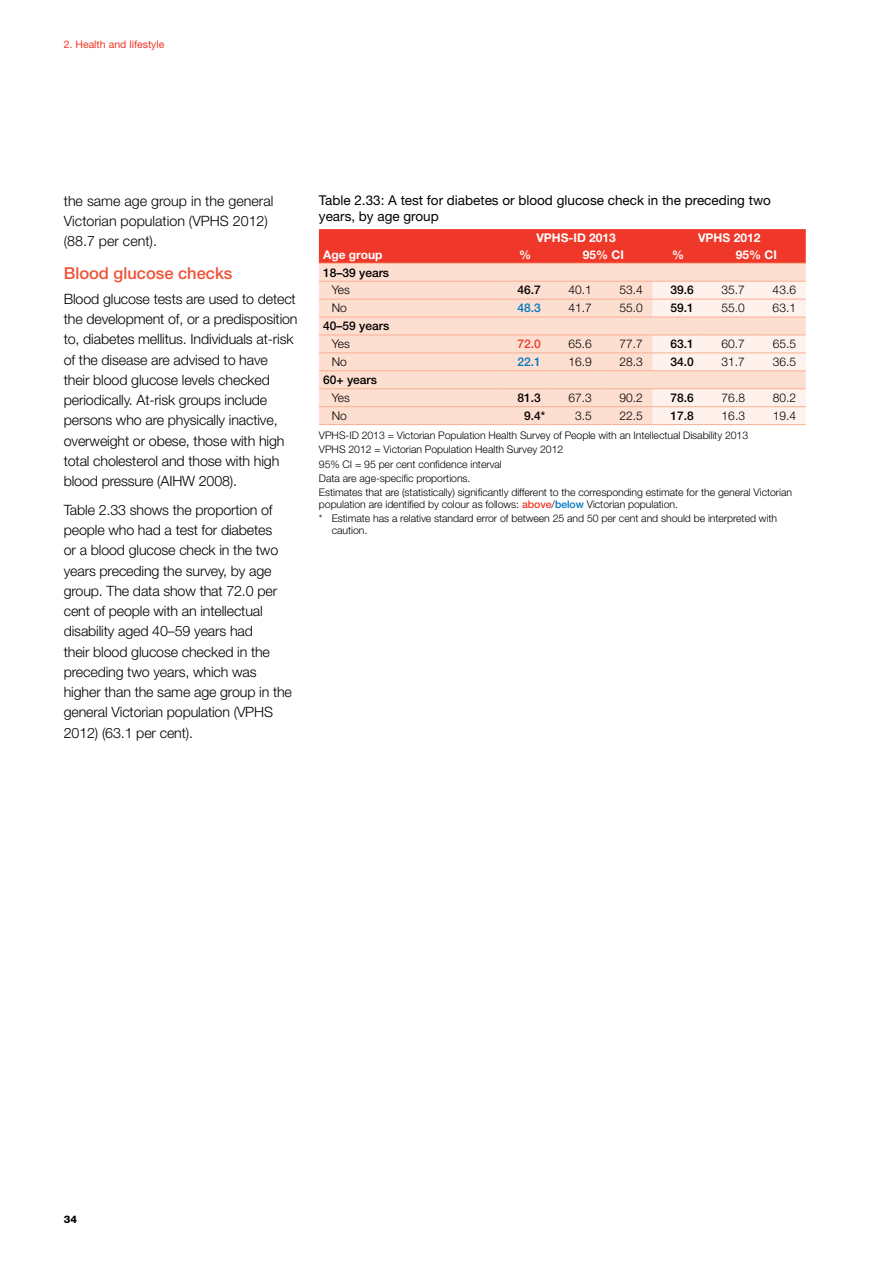
<style>
.page{position:relative;width:893px;height:1263px;background:#fff}
.page>*{position:absolute;margin:0;border:0;box-sizing:border-box;transform-origin:0 0}
.t1{font:500 16.5px "Helvetica Neue LT Std";color:#f05237}
.t2{font:300 14.25px/20.2px "Helvetica Neue LT Std";letter-spacing:-.01em;color:#000}
.t3{font:13.5px/15.8px "Helvetica Neue LT Std";color:#000}
.t4{font:300 12px "Helvetica Neue LT Std";color:#000}
.t5{font:500 12px "Helvetica Neue LT Std";color:#000}
.t6{font:700 12px "Helvetica Neue LT Std";color:#fff}
.t7{font:500 12px "Helvetica Neue LT Std";color:#0077be}
.t8{font:500 12px "Helvetica Neue LT Std";color:#ef3829}
.t9{font:300 10.5px/14.1px "Helvetica Neue LT Std";letter-spacing:-.005em;color:#000}
.t10{font:10.5px "Helvetica Neue LT Std";color:#ef3829}
.t11{font:800 10.5px "Helvetica Neue LT Std";color:#000}
.s1{font-weight:500;color:#ef3829}
.s2{font-weight:500;color:#0077be}
</style>
<div class="page">
<div style="left:319px;top:229px;width:487px;height:34px;background:#ef3829"></div>
<div style="left:319px;top:264px;width:487px;height:160px;background:#fddfd1"></div>
<svg style="left:653px;top:282px;width:153px;height:142px"></svg>
<hr style="left:319px;top:281px;width:181px;height:1px;background:#f9af94">
<hr style="left:500px;top:281px;width:51px;height:1px;background:#f9af94">
<hr style="left:551px;top:281px;width:51px;height:1px;background:#f9af94">
<hr style="left:602px;top:281px;width:51px;height:1px;background:#f9af94">
<hr style="left:653px;top:281px;width:51px;height:1px;background:#f9af94">
<hr style="left:704px;top:281px;width:51px;height:1px;background:#f9af94">
<hr style="left:755px;top:281px;width:51px;height:1px;background:#f9af94">
<hr style="left:319px;top:299px;width:181px;height:1px;background:#f9af94">
<hr style="left:500px;top:299px;width:51px;height:1px;background:#f9af94">
<hr style="left:551px;top:299px;width:51px;height:1px;background:#f9af94">
<hr style="left:602px;top:299px;width:51px;height:1px;background:#f9af94">
<hr style="left:653px;top:299px;width:51px;height:1px;background:#f9af94">
<hr style="left:704px;top:299px;width:51px;height:1px;background:#f9af94">
<hr style="left:755px;top:299px;width:51px;height:1px;background:#f9af94">
<hr style="left:319px;top:317px;width:181px;height:1px;background:#f9af94">
<hr style="left:500px;top:317px;width:51px;height:1px;background:#f9af94">
<hr style="left:551px;top:317px;width:51px;height:1px;background:#f9af94">
<hr style="left:602px;top:317px;width:51px;height:1px;background:#f9af94">
<hr style="left:653px;top:317px;width:51px;height:1px;background:#f9af94">
<hr style="left:704px;top:317px;width:51px;height:1px;background:#f9af94">
<hr style="left:755px;top:317px;width:51px;height:1px;background:#f9af94">
<hr style="left:319px;top:335px;width:181px;height:1px;background:#f9af94">
<hr style="left:500px;top:335px;width:51px;height:1px;background:#f9af94">
<hr style="left:551px;top:335px;width:51px;height:1px;background:#f9af94">
<hr style="left:602px;top:335px;width:51px;height:1px;background:#f9af94">
<hr style="left:653px;top:335px;width:51px;height:1px;background:#f9af94">
<hr style="left:704px;top:335px;width:51px;height:1px;background:#f9af94">
<hr style="left:755px;top:335px;width:51px;height:1px;background:#f9af94">
<hr style="left:319px;top:353px;width:181px;height:1px;background:#f9af94">
<hr style="left:500px;top:353px;width:51px;height:1px;background:#f9af94">
<hr style="left:551px;top:353px;width:51px;height:1px;background:#f9af94">
<hr style="left:602px;top:353px;width:51px;height:1px;background:#f9af94">
<hr style="left:653px;top:353px;width:51px;height:1px;background:#f9af94">
<hr style="left:704px;top:353px;width:51px;height:1px;background:#f9af94">
<hr style="left:755px;top:353px;width:51px;height:1px;background:#f9af94">
<hr style="left:319px;top:371px;width:181px;height:1px;background:#f9af94">
<hr style="left:500px;top:371px;width:51px;height:1px;background:#f9af94">
<hr style="left:551px;top:371px;width:51px;height:1px;background:#f9af94">
<hr style="left:602px;top:371px;width:51px;height:1px;background:#f9af94">
<hr style="left:653px;top:371px;width:51px;height:1px;background:#f9af94">
<hr style="left:704px;top:371px;width:51px;height:1px;background:#f9af94">
<hr style="left:755px;top:371px;width:51px;height:1px;background:#f9af94">
<hr style="left:319px;top:388px;width:181px;height:1px;background:#f9af94">
<hr style="left:500px;top:388px;width:51px;height:1px;background:#f9af94">
<hr style="left:551px;top:388px;width:51px;height:1px;background:#f9af94">
<hr style="left:602px;top:388px;width:51px;height:1px;background:#f9af94">
<hr style="left:653px;top:388px;width:51px;height:1px;background:#f9af94">
<hr style="left:704px;top:388px;width:51px;height:1px;background:#f9af94">
<hr style="left:755px;top:388px;width:51px;height:1px;background:#f9af94">
<hr style="left:319px;top:406px;width:181px;height:1px;background:#f9af94">
<hr style="left:500px;top:406px;width:51px;height:1px;background:#f9af94">
<hr style="left:551px;top:406px;width:51px;height:1px;background:#f9af94">
<hr style="left:602px;top:406px;width:51px;height:1px;background:#f9af94">
<hr style="left:653px;top:406px;width:51px;height:1px;background:#f9af94">
<hr style="left:704px;top:406px;width:51px;height:1px;background:#f9af94">
<hr style="left:755px;top:406px;width:51px;height:1px;background:#f9af94">
<hr style="left:319px;top:263px;width:181px;height:1px;background:#f9af94">
<hr style="left:500px;top:263px;width:51px;height:1px;background:#f9af94">
<hr style="left:551px;top:263px;width:51px;height:1px;background:#f9af94">
<hr style="left:602px;top:263px;width:51px;height:1px;background:#f9af94">
<hr style="left:653px;top:263px;width:51px;height:1px;background:#f9af94">
<hr style="left:704px;top:263px;width:51px;height:1px;background:#f9af94">
<hr style="left:755px;top:263px;width:51px;height:1px;background:#f9af94">
<hr style="left:319px;top:424px;width:181px;height:1px;background:#f9af94">
<hr style="left:500px;top:424px;width:51px;height:1px;background:#f9af94">
<hr style="left:551px;top:424px;width:51px;height:1px;background:#f9af94">
<hr style="left:602px;top:424px;width:51px;height:1px;background:#f9af94">
<hr style="left:653px;top:424px;width:51px;height:1px;background:#f9af94">
<hr style="left:704px;top:424px;width:51px;height:1px;background:#f9af94">
<hr style="left:755px;top:424px;width:51px;height:1px;background:#f9af94">
<p class="t10" style="left:64px;top:38px;width:102px">2. Health and lifestyle</p>
<p class="t2" style="left:64px;top:190px;width:211px">the same age group in the general<br>Victorian population (VPHS 2012) (88.7 per cent).</p>
<p class="t1" style="left:64px;top:264px;width:170px">Blood glucose checks</p>
<p class="t2" style="left:64px;top:288px;width:235px">Blood glucose tests are used to detect the development of, or a predisposition to, diabetes mellitus. Individuals at-risk of the disease are advised to have<br>their blood glucose levels checked periodically. At-risk groups include persons who are physically inactive, overweight or obese, those with high total cholesterol and those with high blood pressure (AIHW 2008).</p>
<p class="t2" style="left:64px;top:499px;width:230px">Table 2.33 shows the proportion of people who had a test for diabetes<br>or a blood glucose check in the two years preceding the survey, by age group. The data show that 72.0 per cent of people with an intellectual disability aged 40–59 years had<br>their blood glucose checked in the preceding two years, which was higher than the same age group in the general Victorian population (VPHS<br>2012) (63.1 per cent).</p>
<p class="t3" style="left:319px;top:192px;width:454px">Table 2.33: A test for diabetes or blood glucose check in the preceding two years, by age group</p>
<p class="t6" style="left:536px;top:230px;width:81px">VPHS-ID 2013</p>
<p class="t6" style="left:698px;top:230px;width:64px">VPHS 2012</p>
<p class="t6" style="left:323px;top:247px;width:61px">Age group</p>
<p class="t6" style="left:519px;top:247px;width:13px">%</p>
<p class="t6" style="left:583px;top:247px;width:43px">95% CI</p>
<p class="t6" style="left:672px;top:247px;width:13px">%</p>
<p class="t6" style="left:736px;top:247px;width:43px">95% CI</p>
<p class="t5" style="left:323px;top:265px;width:68px">18–39 years</p>
<p class="t4" style="left:332px;top:283px;width:20px">Yes</p>
<p class="t5" style="left:517px;top:283px;width:25px">46.7</p>
<p class="t4" style="left:568px;top:283px;width:25px">40.1</p>
<p class="t4" style="left:620px;top:283px;width:25px">53.4</p>
<p class="t5" style="left:671px;top:283px;width:25px">39.6</p>
<p class="t4" style="left:722px;top:283px;width:25px">35.7</p>
<p class="t4" style="left:773px;top:283px;width:25px">43.6</p>
<p class="t4" style="left:332px;top:301px;width:17px">No</p>
<p class="t7" style="left:517px;top:301px;width:25px">48.3</p>
<p class="t4" style="left:568px;top:301px;width:25px">41.7</p>
<p class="t4" style="left:620px;top:301px;width:25px">55.0</p>
<p class="t5" style="left:671px;top:301px;width:25px">59.1</p>
<p class="t4" style="left:722px;top:301px;width:25px">55.0</p>
<p class="t4" style="left:773px;top:301px;width:25px">63.1</p>
<p class="t5" style="left:323px;top:319px;width:68px">40–59 years</p>
<p class="t4" style="left:332px;top:337px;width:20px">Yes</p>
<p class="t8" style="left:517px;top:337px;width:25px">72.0</p>
<p class="t4" style="left:569px;top:337px;width:25px">65.6</p>
<p class="t4" style="left:620px;top:337px;width:25px">77.7</p>
<p class="t5" style="left:671px;top:337px;width:25px">63.1</p>
<p class="t4" style="left:722px;top:337px;width:25px">60.7</p>
<p class="t4" style="left:773px;top:337px;width:25px">65.5</p>
<p class="t4" style="left:332px;top:355px;width:17px">No</p>
<p class="t7" style="left:517px;top:355px;width:25px">22.1</p>
<p class="t4" style="left:569px;top:355px;width:25px">16.9</p>
<p class="t4" style="left:620px;top:355px;width:25px">28.3</p>
<p class="t5" style="left:671px;top:355px;width:25px">34.0</p>
<p class="t4" style="left:722px;top:355px;width:25px">31.7</p>
<p class="t4" style="left:773px;top:355px;width:25px">36.5</p>
<p class="t5" style="left:323px;top:373px;width:55px">60+ years</p>
<p class="t4" style="left:332px;top:390px;width:20px">Yes</p>
<p class="t5" style="left:517px;top:391px;width:25px">81.3</p>
<p class="t4" style="left:569px;top:390px;width:25px">67.3</p>
<p class="t4" style="left:620px;top:390px;width:25px">90.2</p>
<p class="t5" style="left:671px;top:391px;width:25px">78.6</p>
<p class="t4" style="left:722px;top:390px;width:25px">76.8</p>
<p class="t4" style="left:773px;top:390px;width:25px">80.2</p>
<p class="t4" style="left:332px;top:408px;width:17px">No</p>
<p class="t5" style="left:524px;top:408px;width:23px">9.4*</p>
<p class="t4" style="left:575px;top:408px;width:18px">3.5</p>
<p class="t4" style="left:620px;top:408px;width:25px">22.5</p>
<p class="t5" style="left:671px;top:408px;width:25px">17.8</p>
<p class="t4" style="left:722px;top:408px;width:25px">16.3</p>
<p class="t4" style="left:773px;top:408px;width:25px">19.4</p>
<p class="t9" style="left:319px;top:428px;width:475px">VPHS-ID 2013 = Victorian Population Health Survey of People with an Intellectual Disability 2013<br>VPHS 2012 = Victorian Population Health Survey 2012<br>95% CI = 95 per cent confidence interval<br>Data are age-specific proportions.<br>Estimates that are (statistically) significantly different to the corresponding estimate for the general Victorian</p>
<p class="t9" style="left:319px;top:497px;width:460px">population are identified by colour as follows: <span class="s1">above</span>/<span class="s2">below</span> Victorian population.<br>* Estimate has a relative standard error of between 25 and 50 per cent and should be interpreted with</p>
<p class="t9" style="left:332px;top:523px;width:37px">caution.</p>
<p class="t11" style="left:64px;top:1212px;width:15px">34</p>
</div>
